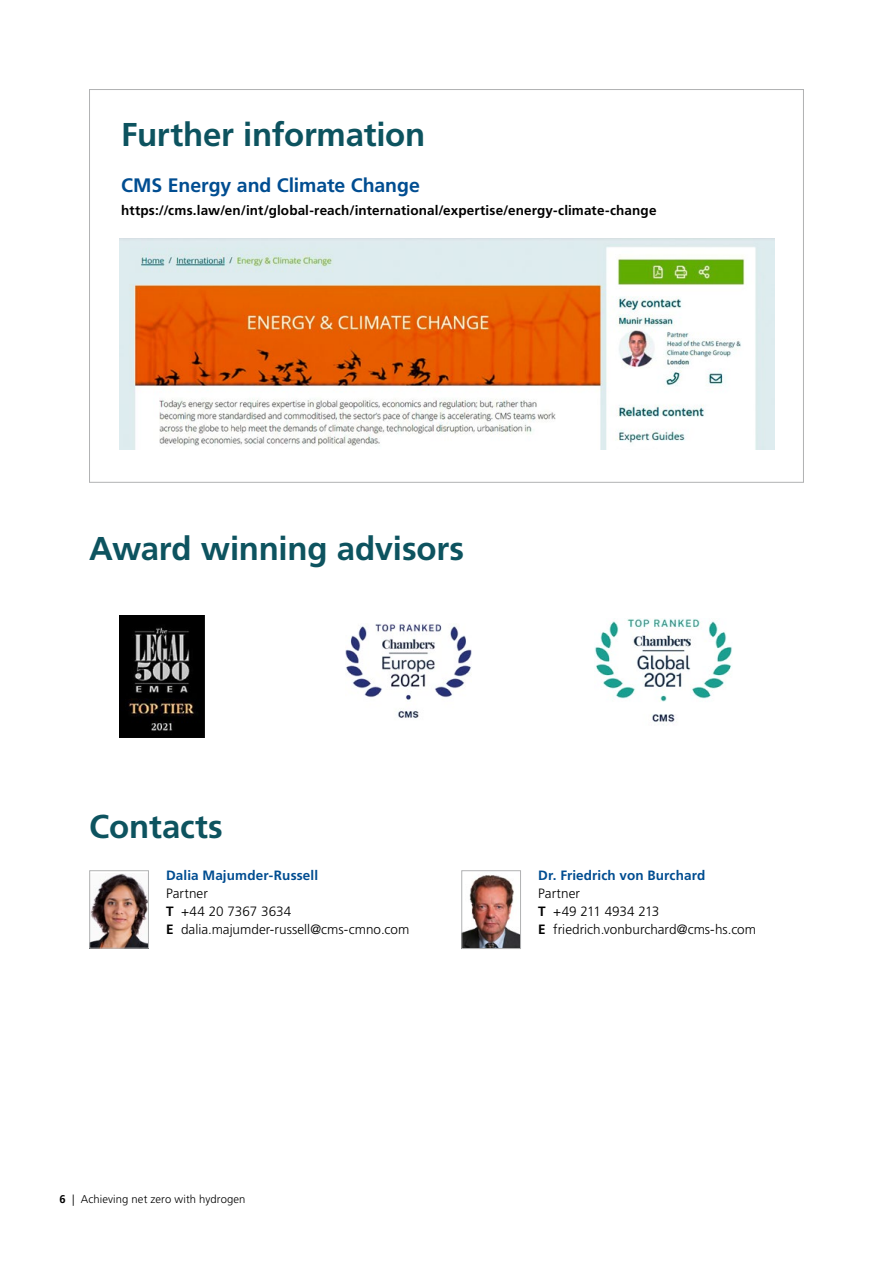
<style>
.page{position:relative;width:893px;height:1263px;background:#fff}
.page>*{position:absolute;margin:0;border:0;box-sizing:border-box;transform-origin:0 0}
.t1{font:700 33px "Frutiger LT Pro";letter-spacing:-.005em;color:#0d535f}
.t2{font:700 19.5px "Frutiger LT Pro";letter-spacing:-.005em;color:#004d91}
.t3{font:300 13.5px/18px "Frutiger LT Pro";color:#000}
.t4{font:700 13.5px "Frutiger LT Pro";letter-spacing:.01em;color:#000}
.t5{font:700 13.5px "Frutiger LT Pro";letter-spacing:.01em;color:#004d91}
.t6{font:300 11.25px "Frutiger LT Pro";letter-spacing:.01em;color:#000}
.s1{font-weight:700}
</style>
<div class="page">
<img style="left:91px;top:873px;width:56px;height:73px">
<div style="left:89px;top:870px;width:60px;height:78px;border:1px solid #b1b2b3"></div>
<img style="left:463px;top:875px;width:56px;height:72px">
<div style="left:461px;top:870px;width:60px;height:79px;border:1px solid #b1b2b3"></div>
<img style="left:119px;top:238px;width:655px;height:212px">
<img style="left:119px;top:615px;width:85px;height:123px">
<img style="left:345px;top:624px;width:126px;height:94px">
<img style="left:594px;top:618px;width:138px;height:107px">
<h1 class="t1" style="left:121px;top:115px;width:306px">Further information</h1>
<h2 class="t2" style="left:121px;top:174px;width:300px">CMS Energy and Climate Change</h2>
<p class="t4" style="left:121px;top:202px;width:537px">https://cms.law/en/int/global-reach/international/expertise/energy-climate-change</p>
<h1 class="t1" style="left:89px;top:530px;width:376px">Award winning advisors</h1>
<h1 class="t1" style="left:89px;top:807px;width:135px">Contacts</h1>
<p class="t5" style="left:166px;top:868px;width:154px">Dalia Majumder-Russell</p>
<p class="t3" style="left:166px;top:885px;width:245px">Partner<br><span class="s1">T</span> +44 20 7367 3634<br><span class="s1">E</span> dalia.majumder-russell@cms-cmno.com</p>
<p class="t5" style="left:538px;top:868px;width:169px">Dr. Friedrich von Burchard</p>
<p class="t3" style="left:538px;top:885px;width:219px">Partner<br><span class="s1">T</span> +49 211 4934 213<br><span class="s1">E</span> friedrich.vonburchard@cms-hs.com</p>
<p class="t6" style="left:60px;top:1193px;width:188px"><span class="s1">6</span> | Achieving net zero with hydrogen</p>
</div>
